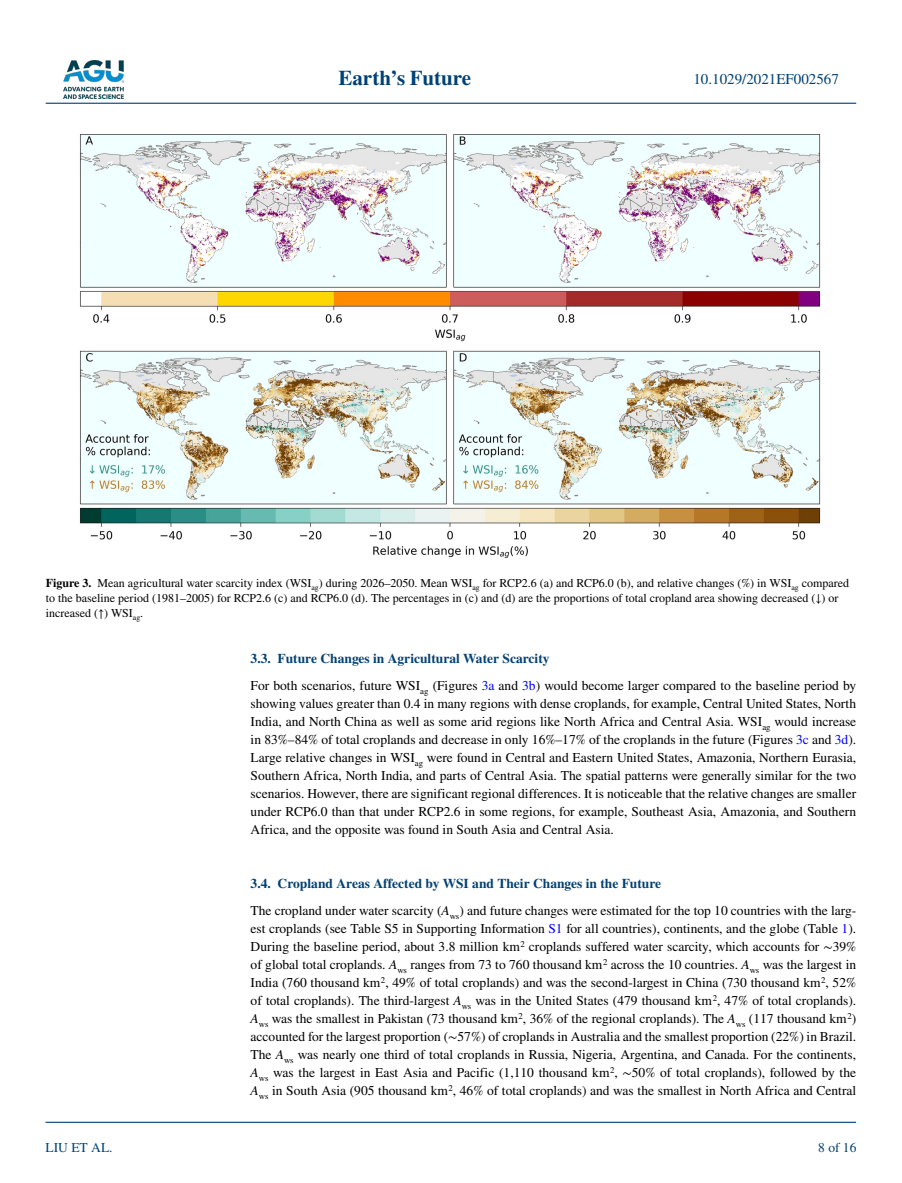
<style>
.page{position:relative;width:902px;height:1183px;background:#fff}
.page>*{position:absolute;margin:0;border:0;box-sizing:border-box;transform-origin:0 0}
.t1{font:700 21px "STIX";color:#004174}
.t2{font:15px "STIX";color:#004174}
.t3{font:13.5px/18px "STIX";color:#000}
.t4{font:13.5px "STIX";color:#004174}
.t5{font:12px/15px "STIX";color:#000}
.s1{font-weight:700}
.s2{font-weight:700;color:#004174}
.s3{color:#00f}
.s4{font-style:italic}
</style>
<div class="page">
<img style="left:63px;top:60px;width:60px;height:39px">
<hr style="left:46px;top:103px;width:810px;height:1px;background:#004174">
<hr style="left:45px;top:1121px;width:810px;height:1px;background:#004174">
<img style="left:80px;top:134px;width:740px;height:424px">
<h1 class="t1" style="left:338px;top:66px;width:134px">Earth’s Future</h1>
<p class="t2" style="left:693px;top:69px;width:147px">10.1029/2021EF002567</p>
<p class="t5" style="left:46px;top:576px;width:804px"><span class="s1">Figure 3.</span> Mean agricultural water scarcity index (WSI<sub>ag</sub>) during 2026–2050. Mean WSI<sub>ag</sub> for RCP2.6 (a) and RCP6.0 (b), and relative changes (%) in WSI<sub>ag</sub> compared to the baseline period (1981–2005) for RCP2.6 (c) and RCP6.0 (d). The percentages in (c) and (d) are the proportions of total cropland area showing decreased (↓) or increased (↑) WSI<sub>ag</sub>.</p>
<p class="t3" style="left:250px;top:645px;width:607px;line-height:27px"><span class="s2">3.3. Future Changes in Agricultural Water Scarcity<br></span>For both scenarios, future WSI<sub>ag</sub> (Figures <span class="s3">3a</span> and <span class="s3">3b</span>) would become larger compared to the baseline period by</p>
<p class="t3" style="left:250px;top:695px;width:607px;text-align:justify">showing values greater than 0.4 in many regions with dense croplands, for example, Central United States, North India, and North China as well as some arid regions like North Africa and Central Asia. WSI<sub>ag</sub> would increase in 83%–84% of total croplands and decrease in only 16%–17% of the croplands in the future (Figures <span class="s3">3c</span> and <span class="s3">3d</span>).<br>Large relative changes in WSI<sub>ag</sub> were found in Central and Eastern United States, Amazonia, Northern Eurasia, Southern Africa, North India, and parts of Central Asia. The spatial patterns were generally similar for the two scenarios. However, there are significant regional differences. It is noticeable that the relative changes are smaller under RCP6.0 than that under RCP2.6 in some regions, for example, Southeast Asia, Amazonia, and Southern Africa, and the opposite was found in South Asia and Central Asia.</p>
<p class="t4" style="left:45px;top:1138px;width:69px">LIU ET AL.</p>
<p class="t3" style="left:250px;top:870px;width:607px;line-height:27px"><span class="s2">3.4. Cropland Areas Affected by WSI and Their Changes in the Future<br></span>The cropland under water scarcity (<span class="s4">A</span><sub>ws</sub>) and future changes were estimated for the top 10 countries with the larg-</p>
<p class="t3" style="left:250px;top:920px;width:607px;text-align:justify">est croplands (see Table S5 in Supporting Information <span class="s3">S1</span> for all countries), continents, and the globe (Table <span class="s3">1</span>).<br>During the baseline period, about 3.8 million km<sup>2</sup> croplands suffered water scarcity, which accounts for ∼39% of global total croplands. <span class="s4">A</span><sub>ws</sub> ranges from 73 to 760 thousand km<sup>2</sup> across the 10 countries. <span class="s4">A</span><sub>ws</sub> was the largest in India (760 thousand km<sup>2</sup>, 49% of total croplands) and was the second-largest in China (730 thousand km<sup>2</sup>, 52% of total croplands). The third-largest <span class="s4">A</span><sub>ws</sub> was in the United States (479 thousand km<sup>2</sup>, 47% of total croplands).<br><span class="s4">A</span><sub>ws</sub> was the smallest in Pakistan (73 thousand km<sup>2</sup>, 36% of the regional croplands). The <span class="s4">A</span><sub>ws</sub> (117 thousand km<sup>2</sup>) accounted for the largest proportion (∼57%) of croplands in Australia and the smallest proportion (22%) in Brazil.<br>The <span class="s4">A</span><sub>ws</sub> was nearly one third of total croplands in Russia, Nigeria, Argentina, and Canada. For the continents, <span class="s4">A</span><sub>ws</sub> was the largest in East Asia and Pacific (1,110 thousand km<sup>2</sup>, ∼50% of total croplands), followed by the <span class="s4">A</span><sub>ws</sub> in South Asia (905 thousand km<sup>2</sup>, 46% of total croplands) and was the smallest in North Africa and Central</p>
<p class="t4" style="left:818px;top:1138px;width:40px">8 of 16</p>
</div>
